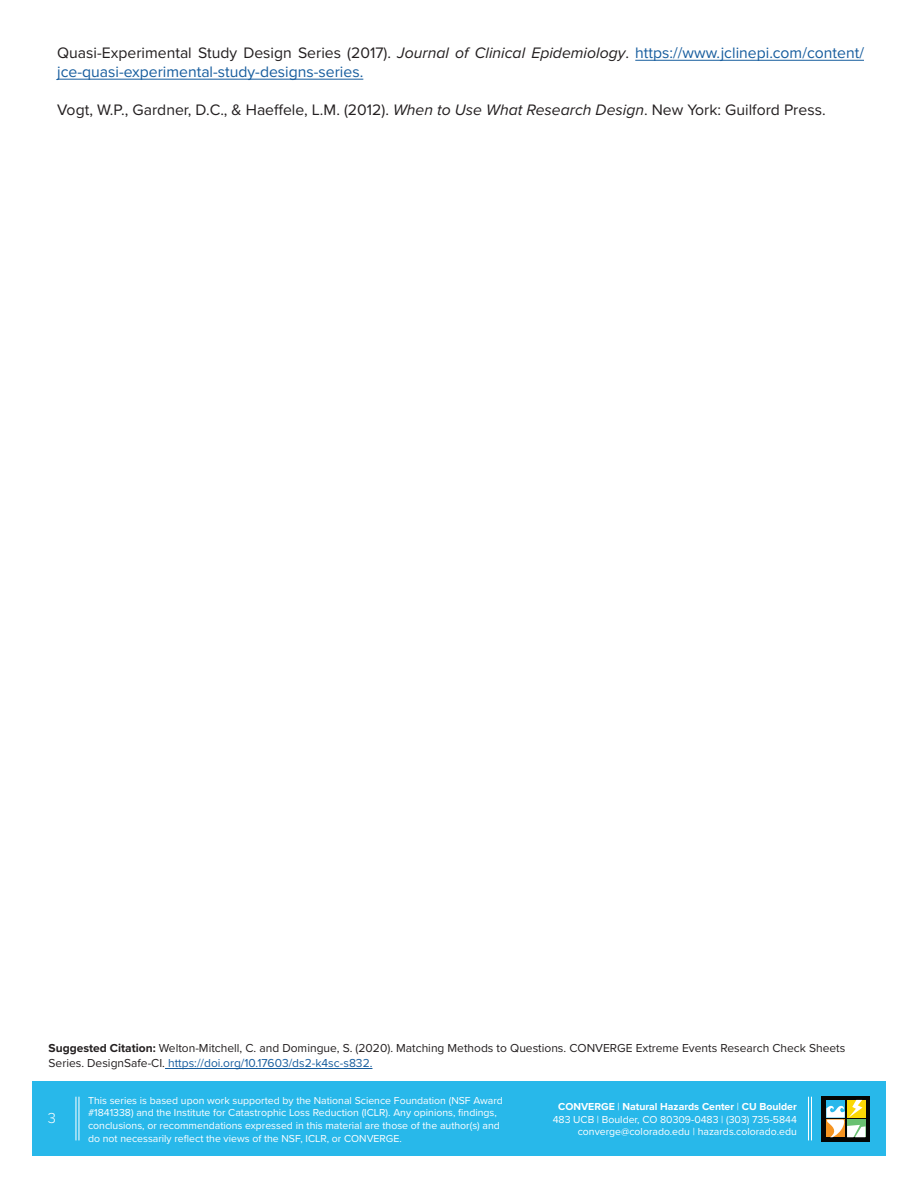
<style>
.page{position:relative;width:918px;height:1188px;background:#fff}
.page>*{position:absolute;margin:0;border:0;box-sizing:border-box;transform-origin:0 0}
.t1{font:15.75px/18.9px "Proxima Nova";color:#175d9e}
.t2{font:15.75px "Proxima Nova";color:#231f20}
.t3{font:300 15px "Proxima Nova";color:#fff}
.t4{font:12px/14.4px "Proxima Nova";color:#231f20}
.t5{font:10.5px/12.6px "Proxima Nova";color:#fff;text-align:right}
.s1{color:#231f20}
.s2{font-style:italic;color:#231f20}
.s3{font-style:italic}
.s4{font-weight:700}
.s5{color:#175d9e}
</style>
<div class="page">
<div style="left:32px;top:1081px;width:854px;height:75px;background:#28b8ea"></div>
<div style="left:822px;top:1096px;width:48px;height:46px;background:#040503"></div>
<svg style="left:826px;top:1100px;width:39px;height:37px"></svg>
<hr style="left:79px;top:1097px;width:1px;height:43px;background:#fff">
<hr style="left:76px;top:1097px;width:1px;height:43px;background:#fff">
<hr style="left:811px;top:1097px;width:1px;height:43px;background:#fff">
<hr style="left:808px;top:1097px;width:1px;height:43px;background:#fff">
<hr style="left:635px;top:60px;width:229px;height:1px;background:#175d9e">
<hr style="left:57px;top:79px;width:306px;height:1px;background:#175d9e">
<hr style="left:165px;top:1068px;width:207px;height:1px;background:#175d9e">
<h1 class="t1" style="left:57px;top:42px;width:808px"><span class="s1">Quasi-Experimental Study Design Series (2017).</span> <span class="s2">Journal of Clinical Epidemiology</span><span class="s1">.</span> https://www.jclinepi.com/content/ jce-quasi-experimental-study-designs-series.</h1>
<h1 class="t2" style="left:57px;top:98px;width:770px">Vogt, W.P., Gardner, D.C., &amp; Haeffele, L.M. (2012). <span class="s3">When to Use What Research Design</span>. New York: Guilford Press.</h1>
<p class="t4" style="left:49px;top:1040px;width:798px"><span class="s4">Suggested Citation:</span> Welton-Mitchell, C. and Domingue, S. (2020). Matching Methods to Questions. CONVERGE Extreme Events Research Check Sheets<br>Series. DesignSafe-CI. <span class="s5">https://doi.org/10.17603/ds2-k4sc-s832.</span></p>
<h2 class="t3" style="left:48px;top:1107px;width:10px">3</h2>
<p class="t5" style="left:88px;top:1093px;width:416px;text-align:left">This series is based upon work supported by the National Science Foundation (NSF Award #1841338) and the Institute for Catastrophic Loss Reduction (ICLR). Any opinions, findings, conclusions, or recommendations expressed in this material are those of the author(s) and do not necessarily reflect the views of the NSF, ICLR, or CONVERGE.</p>
<p class="t5" style="left:553px;top:1100px;width:246px"><span class="s4">CONVERGE</span> | <span class="s4">Natural Hazards Center</span> | <span class="s4">CU Boulder<br></span>483 UCB | Boulder, CO 80309-0483 | (303) 735-5844 converge@colorado.edu | hazards.colorado.edu</p>
</div>
